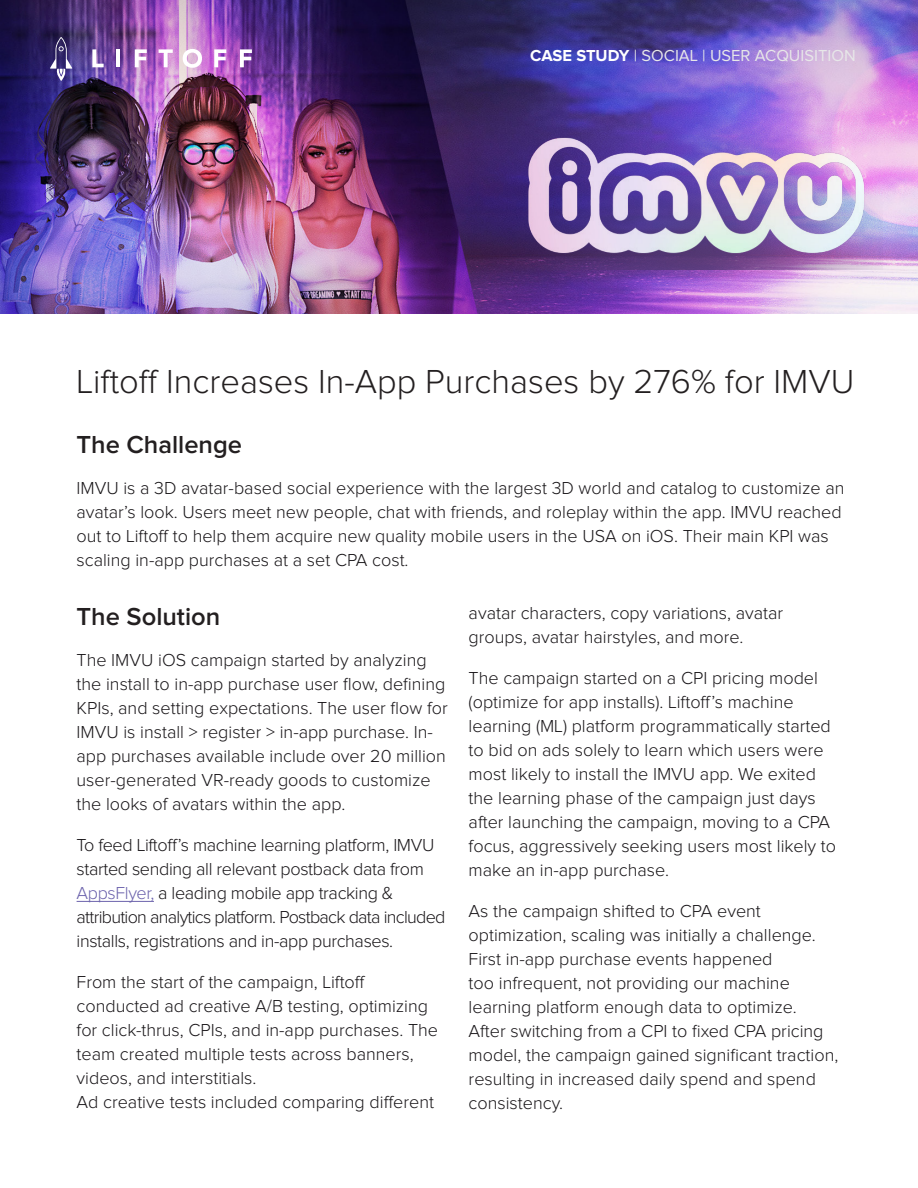
<style>
.page{position:relative;width:918px;height:1188px;background:#fff}
.page>*{position:absolute;margin:0;border:0;box-sizing:border-box;transform-origin:0 0}
.t1{font:300 34.5px "Proxima Nova";color:#231f20}
.t2{font:600 25.5px "Proxima Nova";color:#231f20}
.t3{font:300 18px/24px "Proxima Nova";color:#181518}
.t4{font:300 18px/24px "Proxima Nova";letter-spacing:-.02em;color:#181518}
.t5{font:16.5px "Proxima Nova";color:#e7e7e8}
.s1{font-weight:700;color:#fff}
.s2{color:#6b62ac}
</style>
<div class="page">
<img style="left:0;top:0;width:918px;height:314px">
<svg style="left:92px;top:49px;width:12px;height:18px"></svg>
<hr style="left:116px;top:49px;width:4px;height:18px;background:#fff">
<svg style="left:135px;top:49px;width:12px;height:18px"></svg>
<svg style="left:159px;top:49px;width:14px;height:18px"></svg>
<svg style="left:183px;top:49px;width:19px;height:19px"></svg>
<svg style="left:214px;top:49px;width:12px;height:18px"></svg>
<svg style="left:240px;top:49px;width:12px;height:18px"></svg>
<svg style="left:50px;top:37px;width:22px;height:44px"></svg>
<hr style="left:77px;top:901px;width:77px;height:1px;background:#6b62ac">
<img style="left:489px;top:112px;width:393px;height:158px">
<p class="t5" style="left:530px;top:48px;width:327px"><span class="s1">CASE STUDY</span> | SOCIAL | USER ACQUISITION</p>
<h1 class="t1" style="left:77px;top:366px;width:779px">Liftoff Increases In-App Purchases by 276% for IMVU</h1>
<h2 class="t2" style="left:77px;top:433px;width:167px">The Challenge</h2>
<p class="t3" style="left:77px;top:477px;width:769px">IMVU is a 3D avatar-based social experience with the largest 3D world and catalog to customize an avatar’s look. Users meet new people, chat with friends, and roleplay within the app. IMVU reached out to Liftoff to help them acquire new quality mobile users in the USA on iOS. Their main KPI was scaling in-app purchases at a set CPA cost.</p>
<h2 class="t2" style="left:77px;top:605px;width:145px">The Solution</h2>
<p class="t3" style="left:77px;top:649px;width:373px">The IMVU iOS campaign started by analyzing the install to in-app purchase user flow, defining KPIs, and setting expectations. The user flow for IMVU is install &gt; register &gt; in-app purchase. In&shy;app purchases available include over 20 million user-generated VR-ready goods to customize the looks of avatars within the app.</p>
<p class="t4" style="left:77px;top:834px;width:370px">To feed Liftoff’s machine learning platform, IMVU started sending all relevant postback data from <span class="s2">AppsFlyer,</span> a leading mobile app tracking &amp; attribution analytics platform. Postback data included installs, registrations and in-app purchases.</p>
<p class="t3" style="left:77px;top:971px;width:363px">From the start of the campaign, Liftoff conducted ad creative A/B testing, optimizing for click-thrus, CPIs, and in-app purchases. The team created multiple tests across banners, videos, and interstitials.<br>Ad creative tests included comparing different</p>
<p class="t3" style="left:469px;top:602px;width:316px">avatar characters, copy variations, avatar groups, avatar hairstyles, and more.</p>
<p class="t3" style="left:469px;top:667px;width:369px">The campaign started on a CPI pricing model (optimize for app installs). Liftoff’s machine learning (ML) platform programmatically started to bid on ads solely to learn which users were most likely to install the IMVU app. We exited the learning phase of the campaign just days after launching the campaign, moving to a CPA focus, aggressively seeking users most likely to make an in-app purchase.</p>
<p class="t3" style="left:469px;top:900px;width:371px">As the campaign shifted to CPA event optimization, scaling was initially a challenge.<br>First in-app purchase events happened<br>too infrequent, not providing our machine learning platform enough data to optimize.<br>After switching from a CPI to fixed CPA pricing model, the campaign gained significant traction, resulting in increased daily spend and spend consistency.</p>
</div>
